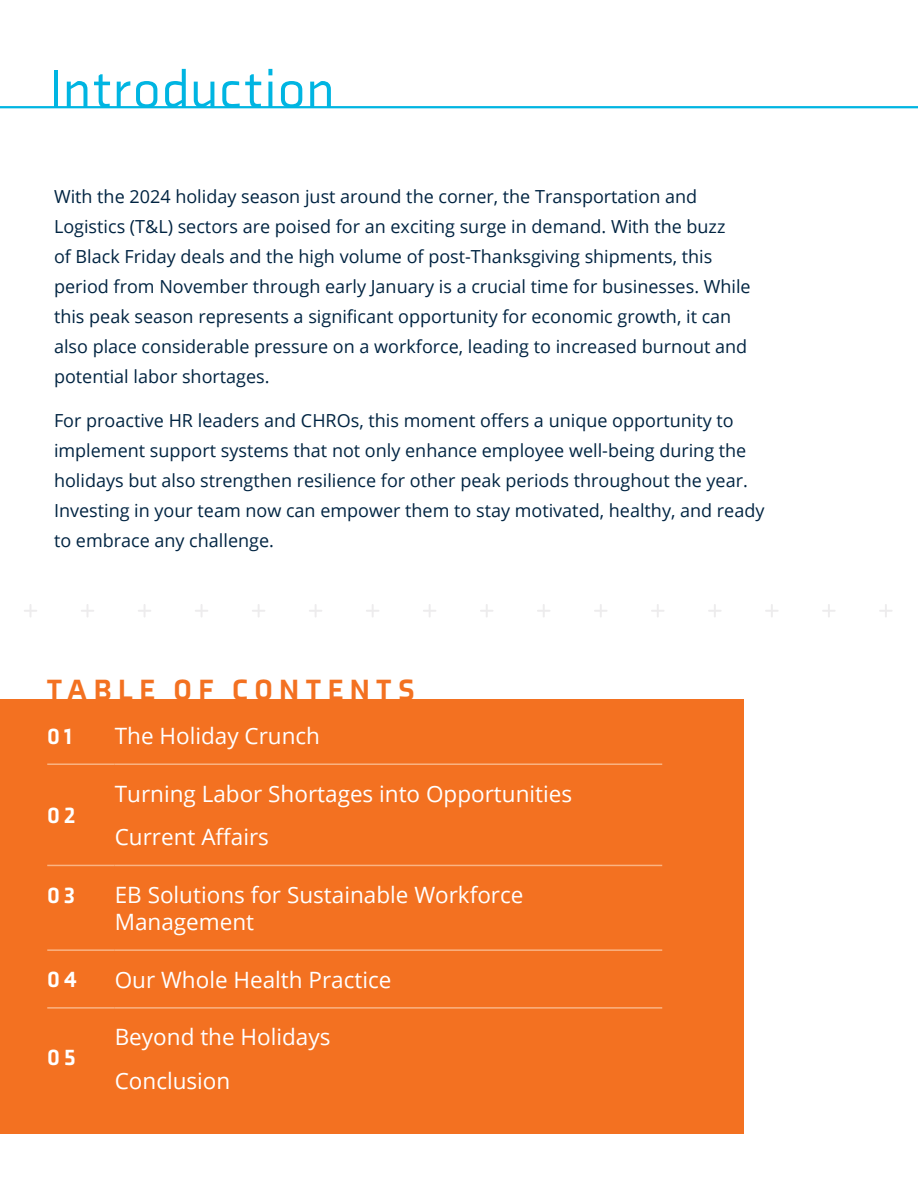
<style>
.page{position:relative;width:918px;height:1188px;background:#fff}
.page>*{position:absolute;margin:0;border:0;box-sizing:border-box;transform-origin:0 0}
.t1{font:54px "Axia";letter-spacing:.015em;color:#00b5e2}
.t2{font:900 30px "Axia";letter-spacing:.22em;color:#f37121}
.t3{font:22.5px/43.5px "Open Sans";color:#fff}
.t4{font:900 22.5px "Axia";letter-spacing:.2em;color:#fff}
.t5{font:18px/30px "Open Sans";color:#002442}
</style>
<div class="page">
<hr style="left:0;top:106px;width:918px;height:2px;background:#00b5e2">
<svg style="left:24px;top:604px;width:13px;height:13px"></svg>
<svg style="left:81px;top:604px;width:13px;height:13px"></svg>
<svg style="left:138px;top:604px;width:13px;height:13px"></svg>
<svg style="left:195px;top:604px;width:13px;height:13px"></svg>
<svg style="left:252px;top:604px;width:13px;height:13px"></svg>
<svg style="left:309px;top:604px;width:13px;height:13px"></svg>
<svg style="left:366px;top:604px;width:13px;height:13px"></svg>
<svg style="left:423px;top:604px;width:13px;height:13px"></svg>
<svg style="left:480px;top:604px;width:13px;height:13px"></svg>
<svg style="left:537px;top:604px;width:13px;height:13px"></svg>
<svg style="left:594px;top:604px;width:13px;height:13px"></svg>
<svg style="left:651px;top:604px;width:13px;height:13px"></svg>
<svg style="left:708px;top:604px;width:13px;height:13px"></svg>
<svg style="left:765px;top:604px;width:13px;height:13px"></svg>
<svg style="left:822px;top:604px;width:14px;height:13px"></svg>
<svg style="left:879px;top:604px;width:14px;height:13px"></svg>
<div style="left:0;top:700px;width:743px;height:434px;background:#f37121"></div>
<hr style="left:47px;top:1007px;width:68px;height:2px;background:#fab483">
<hr style="left:115px;top:1007px;width:547px;height:2px;background:#fab483">
<hr style="left:47px;top:949px;width:68px;height:2px;background:#fab483">
<hr style="left:115px;top:949px;width:547px;height:2px;background:#fab483">
<hr style="left:47px;top:865px;width:68px;height:1px;background:#fab483">
<hr style="left:115px;top:865px;width:547px;height:1px;background:#fab483">
<hr style="left:47px;top:763px;width:68px;height:2px;background:#fab483">
<hr style="left:115px;top:763px;width:547px;height:2px;background:#fab483">
<h1 class="t1" style="left:48px;top:57px;width:288px">Introduction</h1>
<p class="t5" style="left:54px;top:181px;width:698px">With the 2024 holiday season just around the corner, the Transportation and Logistics (T&amp;L) sectors are poised for an exciting surge in demand. With the buzz<br>of Black Friday deals and the high volume of post-Thanksgiving shipments, this period from November through early January is a crucial time for businesses. While this peak season represents a significant opportunity for economic growth, it can also place considerable pressure on a workforce, leading to increased burnout and potential labor shortages.</p>
<p class="t5" style="left:54px;top:405px;width:712px">For proactive HR leaders and CHROs, this moment offers a unique opportunity to implement support systems that not only enhance employee well-being during the holidays but also strengthen resilience for other peak periods throughout the year.<br>Investing in your team now can empower them to stay motivated, healthy, and ready to embrace any challenge.</p>
<h2 class="t2" style="left:47px;top:671px;width:369px">TABLE OF CONTENTS</h2>
<p class="t4" style="left:47px;top:722px;width:26px">01</p>
<p class="t3" style="left:115px;top:713px;width:207px">The Holiday Crunch</p>
<p class="t4" style="left:47px;top:802px;width:29px">02</p>
<p class="t3" style="left:115px;top:771px;width:459px">Turning Labor Shortages into Opportunities<br>Current Affairs</p>
<p class="t4" style="left:47px;top:881px;width:29px">03</p>
<p class="t3" style="left:115px;top:881px;width:410px;line-height:27px">EB Solutions for Sustainable Workforce<br>Management</p>
<p class="t4" style="left:47px;top:966px;width:31px">04</p>
<p class="t3" style="left:115px;top:957px;width:278px">Our Whole Health Practice</p>
<p class="t4" style="left:47px;top:1043px;width:30px">05</p>
<p class="t3" style="left:115px;top:1015px;width:217px">Beyond the Holidays<br>Conclusion</p>
</div>
